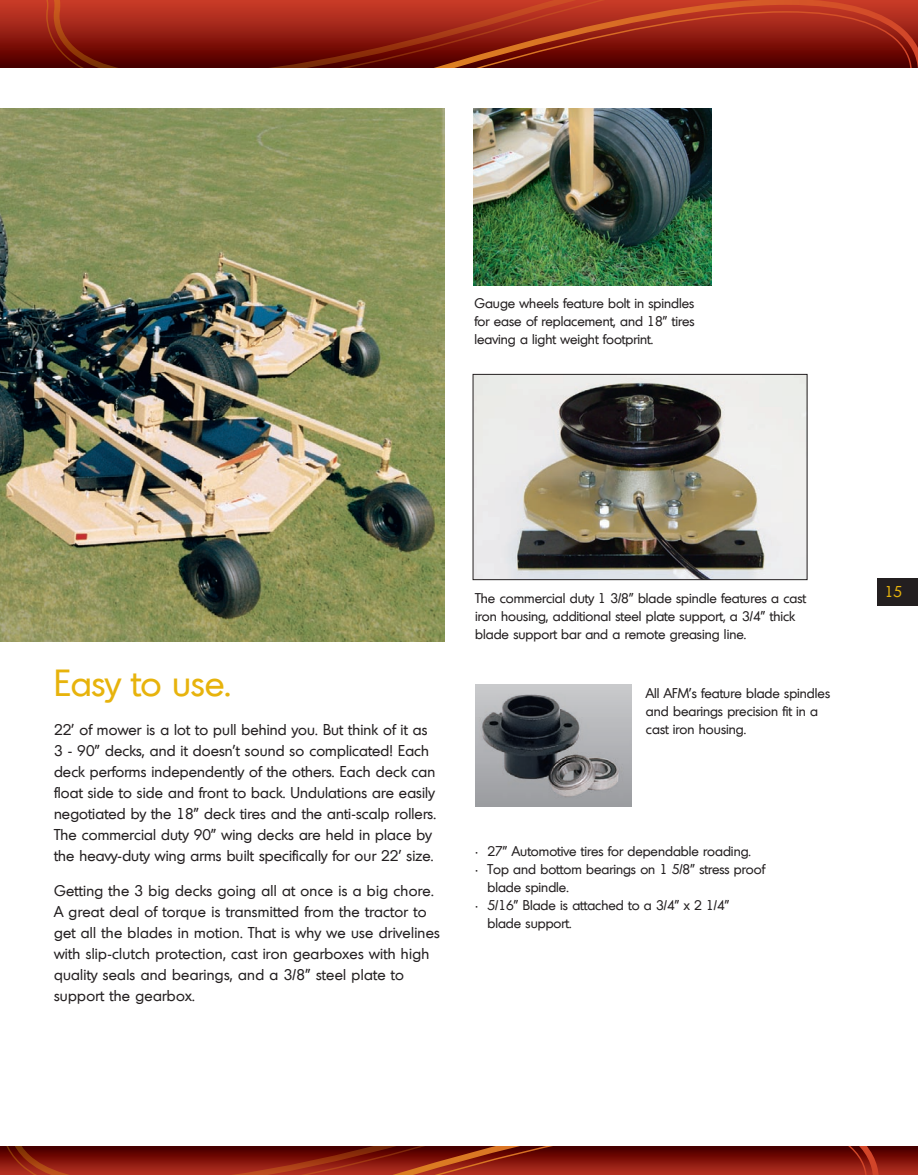
<style>
.page{position:relative;width:918px;height:1175px;background:#fff}
.page>*{position:absolute;margin:0;border:0;box-sizing:border-box;transform-origin:0 0}
.t1{font:36px "Montreal";color:#e7b30c}
.t2{font:15px/21px "Montreal";letter-spacing:.01em;color:#231f20}
.t3{font:15px "Montreal";color:#e7b30c}
.t4{font:13.5px/18px "Montreal";color:#231f20}
</style>
<div class="page">
<svg style="left:0;top:0;width:918px;height:68px;background:#922112"></svg>
<svg style="left:0;top:1146px;width:918px;height:28px;background:#81180c"></svg>
<div style="left:878px;top:578px;width:40px;height:27px;background:#231f20"></div>
<img style="left:0;top:108px;width:444px;height:533px">
<img style="left:475px;top:684px;width:157px;height:123px">
<img style="left:475px;top:376px;width:330px;height:202px">
<div style="left:473px;top:374px;width:334px;height:206px;border:1px solid #231f20"></div>
<img style="left:473px;top:108px;width:238px;height:177px">
<p class="t4" style="left:474px;top:293px;width:222px;text-align:justify">Gauge wheels feature bolt in spindles for ease of replacement, and 18" tires leaving a light weight footprint.</p>
<h1 class="t1" style="left:54px;top:660px;width:178px">Easy to use.</h1>
<p class="t2" style="left:54px;top:718px;width:384px">22' of mower is a lot to pull behind you. But think of it as 3 - 90" decks, and it doesn’t sound so complicated! Each deck performs independently of the others. Each deck can float side to side and front to back. Undulations are easily negotiated by the 18" deck tires and the anti-scalp rollers.<br>The commercial duty 90" wing decks are held in place by the heavy-duty wing arms built specifically for our 22' size.</p>
<p class="t2" style="left:54px;top:879px;width:387px">Getting the 3 big decks going all at once is a big chore.<br>A great deal of torque is transmitted from the tractor to get all the blades in motion. That is why we use drivelines with slip-clutch protection, cast iron gearboxes with high quality seals and bearings, and a 3/8" steel plate to support the gearbox.</p>
<p class="t4" style="left:475px;top:589px;width:332px">The commercial duty 1 3/8" blade spindle features a cast iron housing, additional steel plate support, a 3/4" thick blade support bar and a remote greasing line.</p>
<p class="t4" style="left:646px;top:684px;width:186px">All AFM’s feature blade spindles and bearings precision fit in a cast iron housing.</p>
<p class="t4" style="left:475px;top:842px;width:277px">• 27" Automotive tires for dependable roading.</p>
<p class="t4" style="left:487px;top:860px;width:279px;text-indent:-12px">• Top and bottom bearings on 1 5/8" stress proof blade spindle.</p>
<p class="t4" style="left:487px;top:896px;width:244px;text-indent:-12px">• 5/16" Blade is attached to a 3/4" x 2 1/4" blade support.</p>
<p class="t3" style="left:885px;top:582px;width:19px">15</p>
</div>
